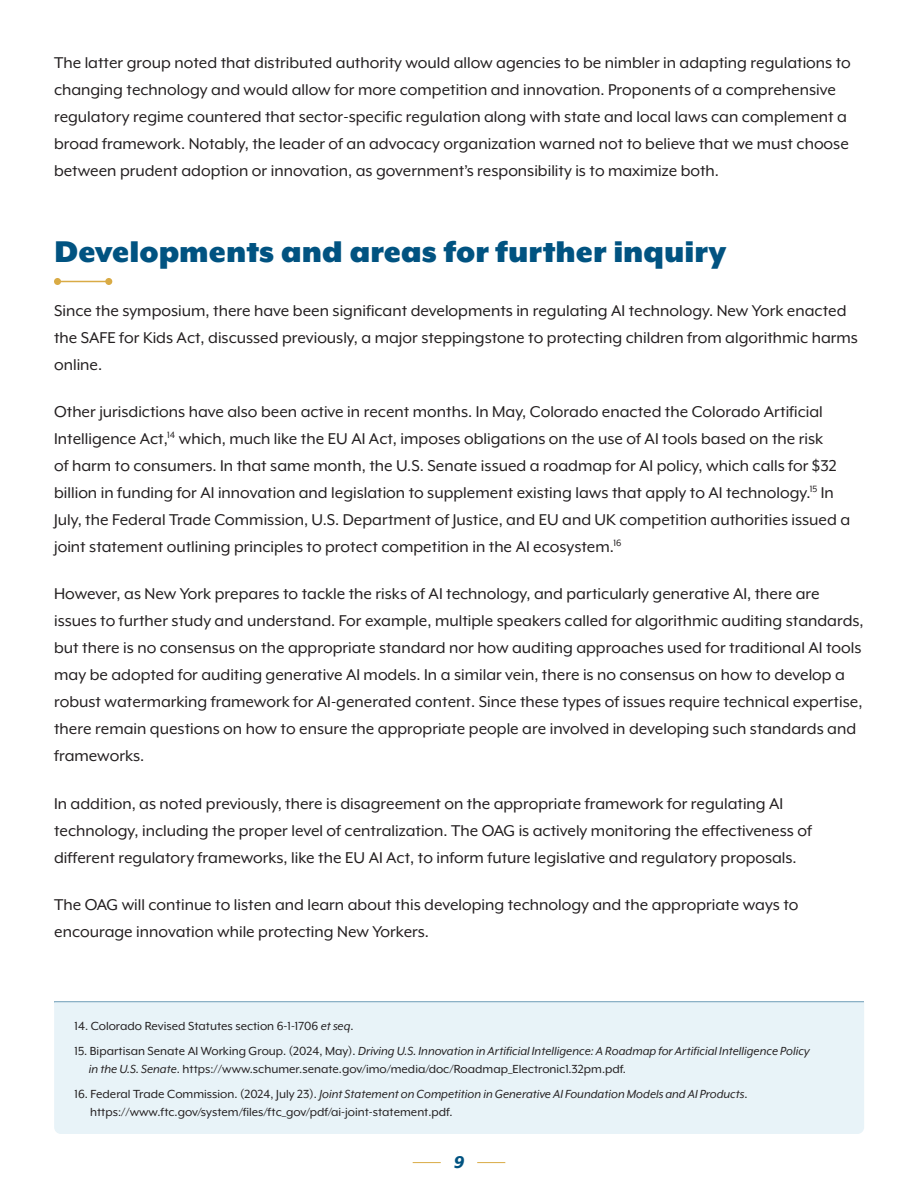
<style>
.page{position:relative;width:918px;height:1188px;background:#fff}
.page>*{position:absolute;margin:0;border:0;box-sizing:border-box;transform-origin:0 0}
.t1{font:900 34.5px "Mr Eaves XL Mod OT";color:#015381}
.t2{font:italic 800 19.5px "Mr Eaves XL Mod OT";color:#015381}
.t3{font:18px/27px "Mr Eaves XL Mod OT";color:#231f20}
.t4{font:13.5px/18px "Mr Eaves XL Mod OT";color:#231f20}
.s1{font-style:italic}
</style>
<div class="page">
<svg style="left:477px;top:1162px;width:28px;height:1px"></svg>
<svg style="left:413px;top:1162px;width:28px;height:1px"></svg>
<div style="left:54px;top:278px;width:7px;height:7px;background:#d9ab45;border-radius:50%"></div>
<hr style="left:58px;top:281px;width:51px;height:1px;background:#d9ab45">
<div style="left:105px;top:278px;width:7px;height:7px;background:#d9ab45;border-radius:50%"></div>
<div style="left:54px;top:1002px;width:810px;height:132px;background:#e8f3f8"></div>
<p class="t3" style="left:54px;top:49px;width:798px">The latter group noted that distributed authority would allow agencies to be nimbler in adapting regulations to changing technology and would allow for more competition and innovation. Proponents of a comprehensive regulatory regime countered that sector-specifc regulation along with state and local laws can complement a broad framework. Notably, the leader of an advocacy organization warned not to believe that we must choose between prudent adoption or innovation, as government’s responsibility is to maximize both.</p>
<h1 class="t1" style="left:54px;top:232px;width:673px">Developments and areas for further inquiry</h1>
<p class="t3" style="left:54px;top:297px;width:805px">Since the symposium, there have been signifcant developments in regulating AI technology. New York enacted the SAFE for Kids Act, discussed previously, a major steppingstone to protecting children from algorithmic harms online.</p>
<p class="t3" style="left:54px;top:398px;width:798px">Other jurisdictions have also been active in recent months. In May, Colorado enacted the Colorado Artifcial Intelligence Act,<sup>14</sup> which, much like the EU AI Act, imposes obligations on the use of AI tools based on the risk<br>of harm to consumers. In that same month, the U.S. Senate issued a roadmap for AI policy, which calls for $32 billion in funding for AI innovation and legislation to supplement existing laws that apply to AI technology.<sup>15</sup> In July, the Federal Trade Commission, U.S. Department of Justice, and EU and UK competition authorities issued a joint statement outlining principles to protect competition in the AI ecosystem.<sup>16</sup></p>
<p class="t3" style="left:54px;top:580px;width:811px">However, as New York prepares to tackle the risks of AI technology, and particularly generative AI, there are issues to further study and understand. For example, multiple speakers called for algorithmic auditing standards, but there is no consensus on the appropriate standard nor how auditing approaches used for traditional AI tools may be adopted for auditing generative AI models. In a similar vein, there is no consensus on how to develop a robust watermarking framework for AI-generated content. Since these types of issues require technical expertise, there remain questions on how to ensure the appropriate people are involved in developing such standards and frameworks.</p>
<p class="t3" style="left:54px;top:790px;width:759px">In addition, as noted previously, there is disagreement on the appropriate framework for regulating AI technology, including the proper level of centralization. The OAG is actively monitoring the effectiveness of different regulatory frameworks, like the EU AI Act, to inform future legislative and regulatory proposals.</p>
<p class="t3" style="left:54px;top:891px;width:746px">The OAG will continue to listen and learn about this developing technology and the appropriate ways to encourage innovation while protecting New Yorkers.</p>
<p class="t4" style="left:75px;top:1017px;width:281px">14. Colorado Revised Statutes section 6-1-1706 <span class="s1">et seq</span>.</p>
<p class="t4" style="left:89px;top:1042px;width:722px;text-indent:-14px">15. Bipartisan Senate AI Working Group. (2024, May). <span class="s1">Driving U.S. Innovation in Artifcial Intelligence: A Roadmap for Artifcial Intelligence Policy in the U.S. Senate</span>. https://www.schumer.senate.gov/imo/media/doc/Roadmap_Electronic1.32pm.pdf.</p>
<p class="t4" style="left:90px;top:1085px;width:659px;text-indent:-16px">16. Federal Trade Commission. (2024, July 23). <span class="s1">Joint Statement on Competition in Generative AI Foundation Models and AI Products</span>. https://www.ftc.gov/system/fles/ftc_gov/pdf/ai-joint-statement.pdf.</p>
<p class="t2" style="left:454px;top:1152px;width:12px">9</p>
</div>
